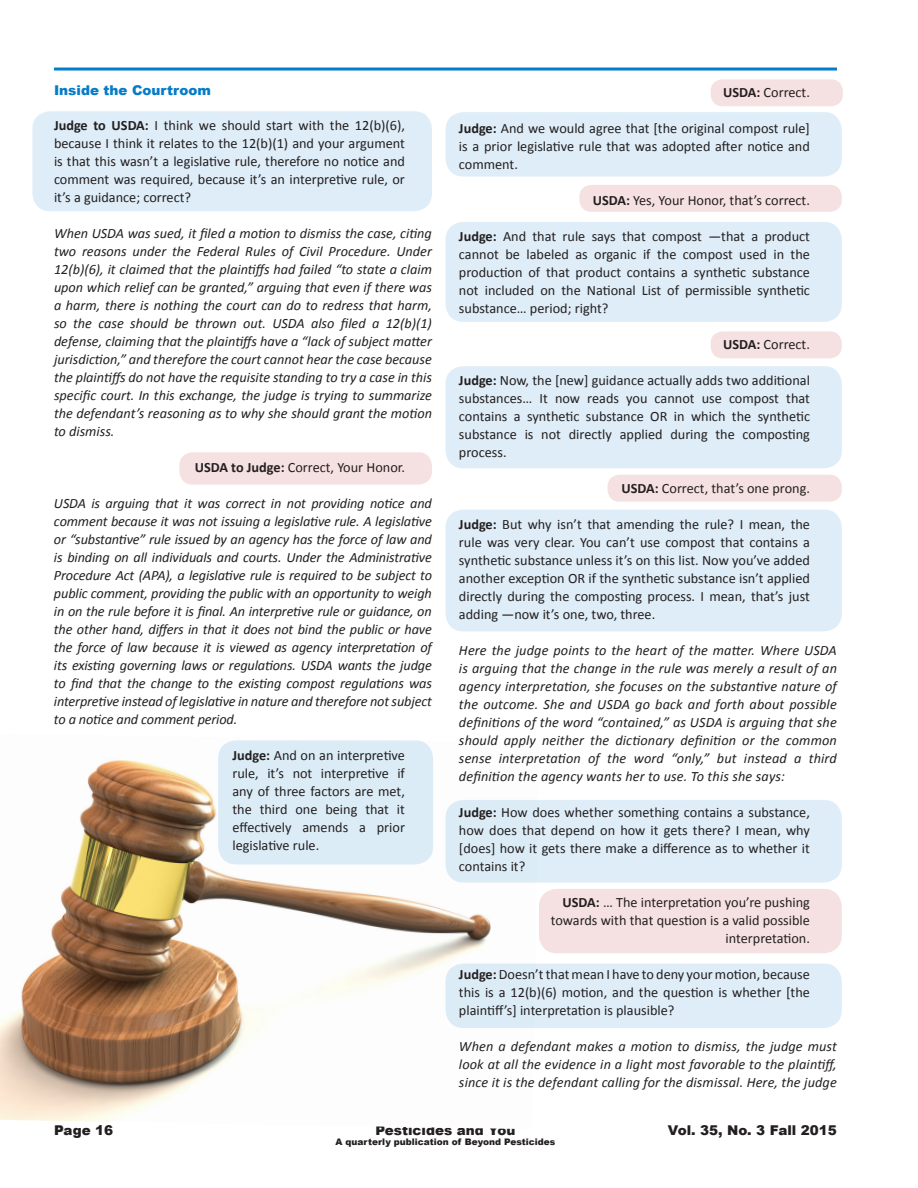
<style>
.page{position:relative;width:918px;height:1188px;background:#fff}
.page>*{position:absolute;margin:0;border:0;box-sizing:border-box;transform-origin:0 0}
.t1{font:italic 14.25px/18px "Calibri";color:#231f20;text-align:justify}
.t2{font:14.25px/18px "Calibri";color:#231f20;text-align:justify}
.t3{font:900 13.5px "Arial";color:#231f20}
.t4{font:900 13.5px "Arial";color:#047cc8}
.t5{font:900 9px "Arial";color:#231f20}
.s1{font-weight:700}
</style>
<div class="page">
<img style="left:0;top:741px;width:539px;height:381px">
<div style="left:32px;top:111px;width:400px;height:100px;background:#deedf7;border-radius:18px"></div>
<div style="left:179px;top:452px;width:253px;height:33px;background:#f6e1e2;border-radius:14px"></div>
<div style="left:711px;top:79px;width:132px;height:27px;background:#f6e1e2;border-radius:12px"></div>
<div style="left:579px;top:185px;width:263px;height:27px;background:#f6e1e2;border-radius:12px"></div>
<div style="left:711px;top:331px;width:131px;height:27px;background:#f6e1e2;border-radius:12px"></div>
<div style="left:608px;top:475px;width:234px;height:27px;background:#f6e1e2;border-radius:12px"></div>
<div style="left:539px;top:889px;width:303px;height:64px;background:#f6e1e2;border-radius:18px"></div>
<div style="left:446px;top:112px;width:396px;height:65px;background:#deedf7;border-radius:18px"></div>
<div style="left:218px;top:740px;width:215px;height:124px;background:#dcecf6;border-radius:18px"></div>
<div style="left:446px;top:222px;width:396px;height:100px;background:#deedf7;border-radius:18px"></div>
<div style="left:446px;top:366px;width:396px;height:102px;background:#deedf7;border-radius:18px"></div>
<div style="left:446px;top:510px;width:396px;height:121px;background:#deedf7;border-radius:18px"></div>
<div style="left:446px;top:800px;width:396px;height:83px;background:#deedf7;border-radius:18px"></div>
<div style="left:446px;top:964px;width:396px;height:64px;background:#deedf7;border-radius:18px"></div>
<hr style="left:54px;top:68px;width:783px;height:3px;background:#047cc8">
<p class="t4" style="left:54px;top:80px;width:158px">Inside the Courtroom</p>
<p class="t2" style="left:54px;top:117px;width:352px"><span class="s1">Judge to USDA:</span> I think we should start with the 12(b)(6), because I think it relates to the 12(b)(1) and your argument is that this wasn’t a legislative rule, therefore no notice and comment was required, because it’s an interpretive rule, or it’s a guidance; correct?</p>
<p class="t1" style="left:54px;top:224px;width:380px">When USDA was sued, it filed a motion to dismiss the case, citing two reasons under the Federal Rules of Civil Procedure. Under 12(b)(6), it claimed that the plaintiffs had failed “to state a claim upon which relief can be granted,” arguing that even if there was a harm, there is nothing the court can do to redress that harm, so the case should be thrown out. USDA also filed a 12(b)(1) defense, claiming that the plaintiffs have a “lack of subject matter jurisdiction,” and therefore the court cannot hear the case because the plaintiffs do not have the requisite standing to try a case in this specific court. In this exchange, the judge is trying to summarize the defendant’s reasoning as to why she should grant the motion to dismiss.</p>
<p class="t2" style="left:195px;top:459px;width:212px"><span class="s1">USDA to Judge:</span> Correct, Your Honor.</p>
<p class="t1" style="left:54px;top:494px;width:379px">USDA is arguing that it was correct in not providing notice and comment because it was not issuing a legislative rule. A legislative or “substantive” rule issued by an agency has the force of law and is binding on all individuals and courts. Under the Administrative Procedure Act (APA), a legislative rule is required to be subject to public comment, providing the public with an opportunity to weigh in on the rule before it is final. An interpretive rule or guidance, on the other hand, differs in that it does not bind the public or have the force of law because it is viewed as agency interpretation of its existing governing laws or regulations. USDA wants the judge to find that the change to the existing compost regulations was interpretive instead of legislative in nature and therefore not subject to a notice and comment period.</p>
<p class="t2" style="left:232px;top:747px;width:174px"><span class="s1">Judge:</span> And on an interpretive rule, it’s not interpretive if any of three factors are met, the third one being that it effectively amends a prior legislative rule.</p>
<p class="t2" style="left:723px;top:84px;width:88px"><span class="s1">USDA:</span> Correct.</p>
<p class="t2" style="left:459px;top:120px;width:353px"><span class="s1">Judge:</span> And we would agree that [the original compost rule] is a prior legislative rule that was adopted after notice and comment.</p>
<p class="t2" style="left:593px;top:192px;width:219px"><span class="s1">USDA:</span> Yes, Your Honor, that’s correct.</p>
<p class="t2" style="left:459px;top:228px;width:353px"><span class="s1">Judge:</span> And that rule says that compost —that a product cannot be labeled as organic if the compost used in the production of that product contains a synthetic substance not included on the National List of permissible synthetic substance… period; right?</p>
<p class="t2" style="left:723px;top:336px;width:88px"><span class="s1">USDA:</span> Correct.</p>
<p class="t2" style="left:459px;top:372px;width:353px"><span class="s1">Judge:</span> Now, the [new] guidance actually adds two additional substances… It now reads you cannot use compost that contains a synthetic substance OR in which the synthetic substance is not directly applied during the composting process.</p>
<p class="t2" style="left:621px;top:480px;width:190px"><span class="s1">USDA:</span> Correct, that’s one prong.</p>
<p class="t2" style="left:459px;top:516px;width:353px"><span class="s1">Judge:</span> But why isn’t that amending the rule? I mean, the rule was very clear. You can’t use compost that contains a synthetic substance unless it’s on this list. Now you’ve added another exception OR if the synthetic substance isn’t applied directly during the composting process. I mean, that’s just adding —now it’s one, two, three.</p>
<p class="t1" style="left:459px;top:641px;width:379px">Here the judge points to the heart of the matter. Where USDA is arguing that the change in the rule was merely a result of an agency interpretation, she focuses on the substantive nature of the outcome. She and USDA go back and forth about possible definitions of the word “contained,” as USDA is arguing that she should apply neither the dictionary definition or the common sense interpretation of the word “only,” but instead a third definition the agency wants her to use. To this she says:</p>
<p class="t2" style="left:459px;top:804px;width:352px"><span class="s1">Judge:</span> How does whether something contains a substance, how does that depend on how it gets there? I mean, why [does] how it gets there make a difference as to whether it contains it?</p>
<p class="t2" style="left:551px;top:894px;width:261px;text-align:right"><span class="s1">USDA:</span> … The interpretation you’re pushing towards with that question is a valid possible interpretation.</p>
<p class="t2" style="left:459px;top:966px;width:352px"><span class="s1">Judge:</span> Doesn’t that mean I have to deny your motion, because this is a 12(b)(6) motion, and the question is whether [the plaintiff’s] interpretation is plausible?</p>
<p class="t1" style="left:459px;top:1037px;width:379px">When a defendant makes a motion to dismiss, the judge must look at all the evidence in a light most favorable to the plaintiff, since it is the defendant calling for the dismissal. Here, the judge</p>
<p class="t3" style="left:54px;top:1120px;width:61px">Page 16</p>
<p class="t3" style="left:668px;top:1120px;width:171px">Vol. 35, No. 3 Fall 2015</p>
<p class="t3" style="left:375px;top:1120px;width:142px">Pesticides and You</p>
<p class="t5" style="left:336px;top:1136px;width:221px">A quarterly publication of Beyond Pesticides</p>
</div>
